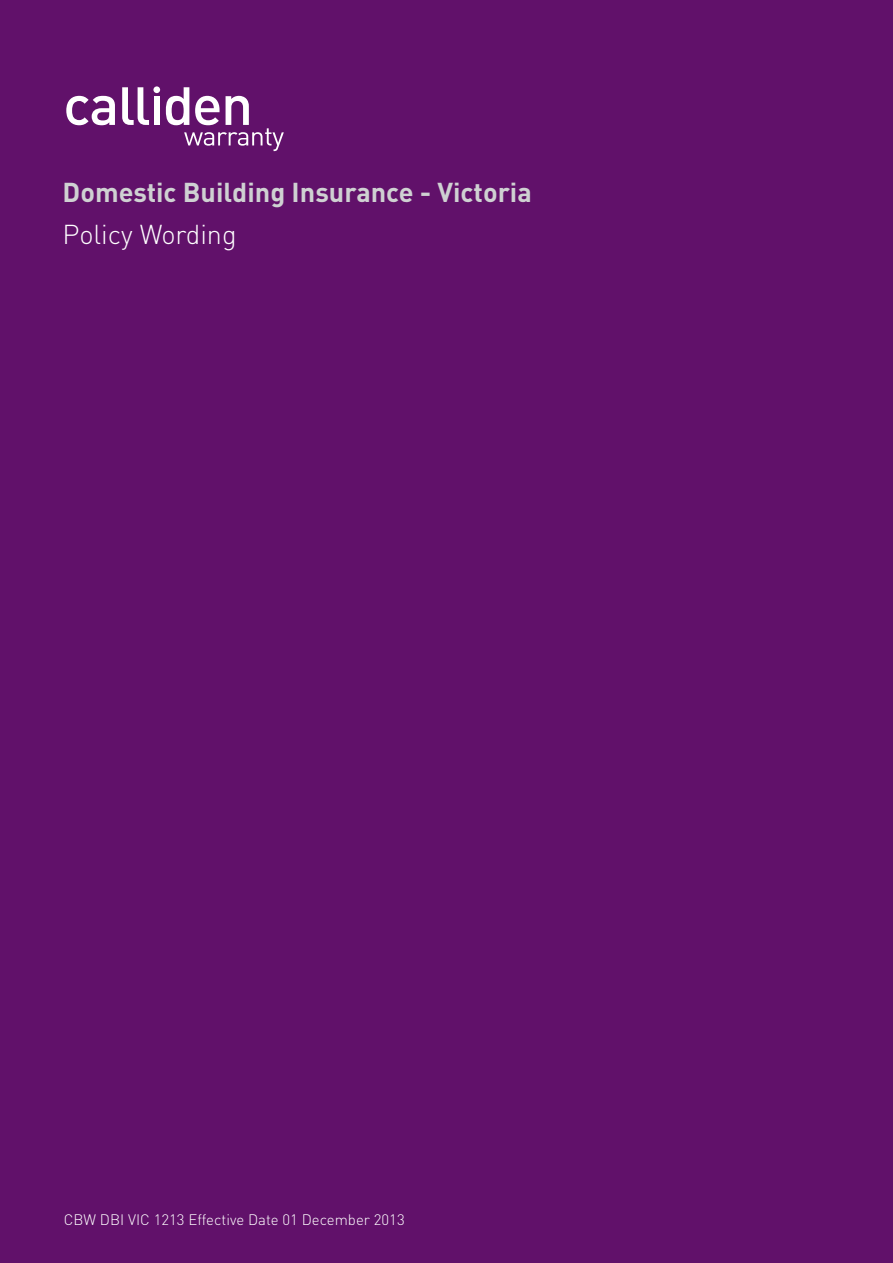
<style>
.page{position:relative;width:893px;height:1263px;background:#61116a}
.page>*{position:absolute;margin:0;border:0;box-sizing:border-box;transform-origin:0 0}
.t1{font:700 27px "DIN";color:#cfd1d2}
.t2{font:300 27px "DIN";color:#fff}
.t3{font:300 15px "DIN";color:#fff}
</style>
<div class="page">
<svg style="left:66px;top:96px;width:49px;height:29px"></svg>
<svg style="left:122px;top:87px;width:27px;height:38px"></svg>
<div style="left:154px;top:96px;width:6px;height:29px;background:#fff"></div>
<div style="left:153px;top:86px;width:7px;height:7px;background:#fff;border-radius:50%"></div>
<svg style="left:166px;top:87px;width:118px;height:64px"></svg>
<h1 class="t1" style="left:63px;top:174px;width:471px">Domestic Building Insurance - Victoria</h1>
<h1 class="t2" style="left:63px;top:218px;width:176px">Policy Wording</h1>
<p class="t3" style="left:64px;top:1210px;width:342px">CBW DBI VIC 1213 Effective Date 01 December 2013</p>
</div>
